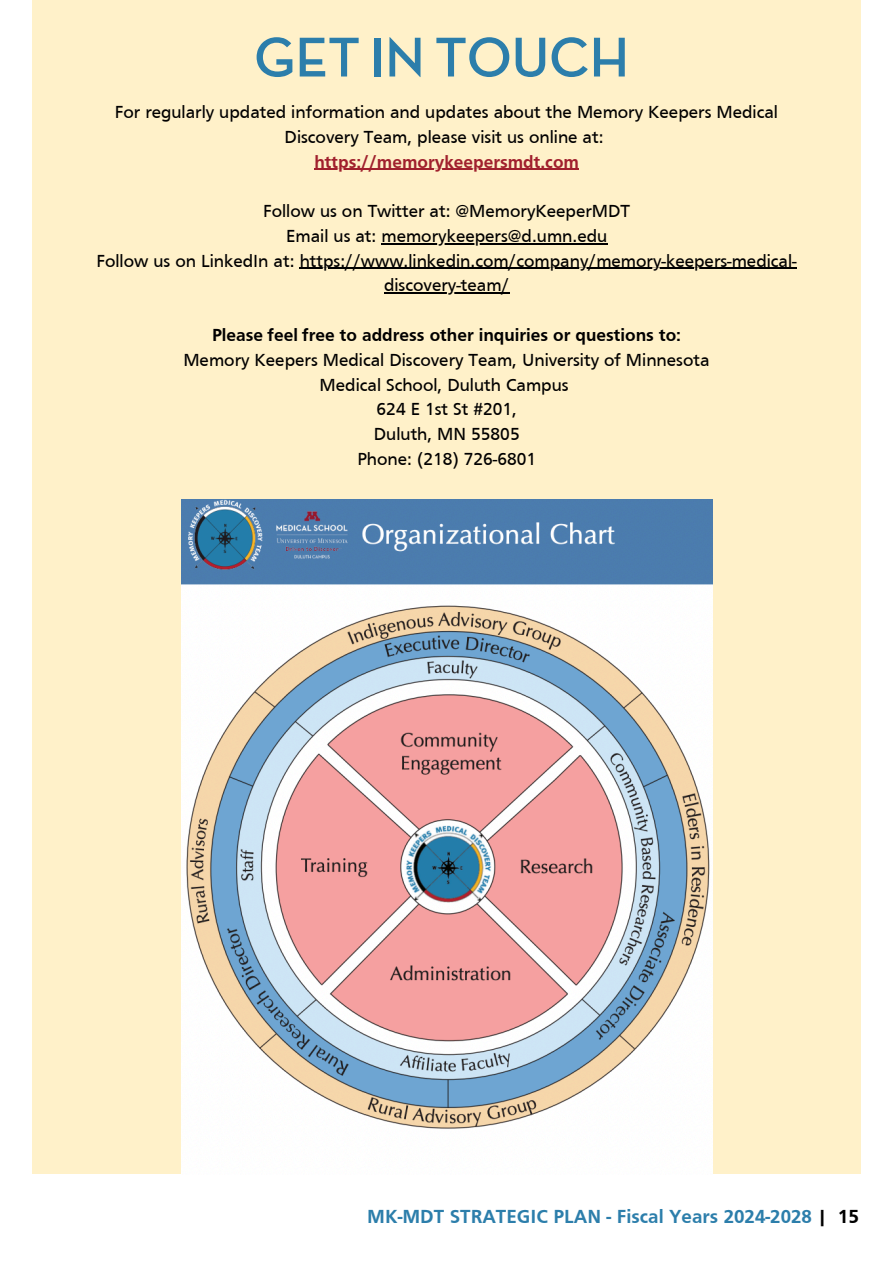
<style>
.page{position:relative;width:894px;height:1264px;background:#fff}
.page>*{position:absolute;margin:0;border:0;box-sizing:border-box;transform-origin:0 0}
.t1{font:700 57px "Neutraface Display";color:#2c7eab}
.t2{font:700 19.5px "Frutiger";color:#2c7eab}
.t3{font:18px/24.8px "Frutiger";color:#000;text-align:center}
.t4{font:700 18px "Frutiger";color:#a0202d}
.s1{font-weight:700}
.s2{color:#000}
</style>
<div class="page">
<div style="left:33px;top:0;width:827px;height:1174px;background:#fff1c9"></div>
<img style="left:181px;top:500px;width:531px;height:673px">
<hr style="left:314px;top:169px;width:265px;height:1px;background:#a0202d">
<hr style="left:381px;top:243px;width:226px;height:1px;background:#000">
<hr style="left:299px;top:268px;width:498px;height:1px;background:#000">
<hr style="left:384px;top:292px;width:125px;height:2px;background:#000">
<p class="t1" style="left:254px;top:32px;width:376px">GET IN TOUCH</p>
<p class="t3" style="left:115px;top:101px;width:664px">For regularly updated information and updates about the Memory Keepers Medical<br>Discovery Team, please visit us online at:</p>
<p class="t4" style="left:314px;top:155px;width:266px">https://memorykeepersmdt.com</p>
<p class="t3" style="left:263px;top:200px;width:368px">Follow us on Twitter at: @MemoryKeeperMDT</p>
<p class="t3" style="left:286px;top:225px;width:323px">Email us at: memorykeepers@d.umn.edu</p>
<p class="t3" style="left:96px;top:250px;width:701px">Follow us on LinkedIn at: https://www.linkedin.com/company/memory-keepers-medical-</p>
<p class="t3" style="left:384px;top:274px;width:127px">discovery-team/</p>
<p class="t3" style="left:183px;top:324px;width:527px"><span class="s1">Please feel free to address other inquiries or questions to:<br></span>Memory Keepers Medical Discovery Team, University of Minnesota</p>
<p class="t3" style="left:319px;top:373px;width:250px">Medical School, Duluth Campus</p>
<p class="t3" style="left:376px;top:398px;width:142px">624 E 1st St #201,</p>
<p class="t3" style="left:374px;top:423px;width:147px">Duluth, MN 55805</p>
<p class="t3" style="left:357px;top:448px;width:180px">Phone: (218) 726-6801</p>
<h1 class="t2" style="left:367px;top:1208px;width:493px">MK-MDT STRATEGIC PLAN - Fiscal Years 2024-2028 <span class="s2">| 15</span></h1>
</div>
